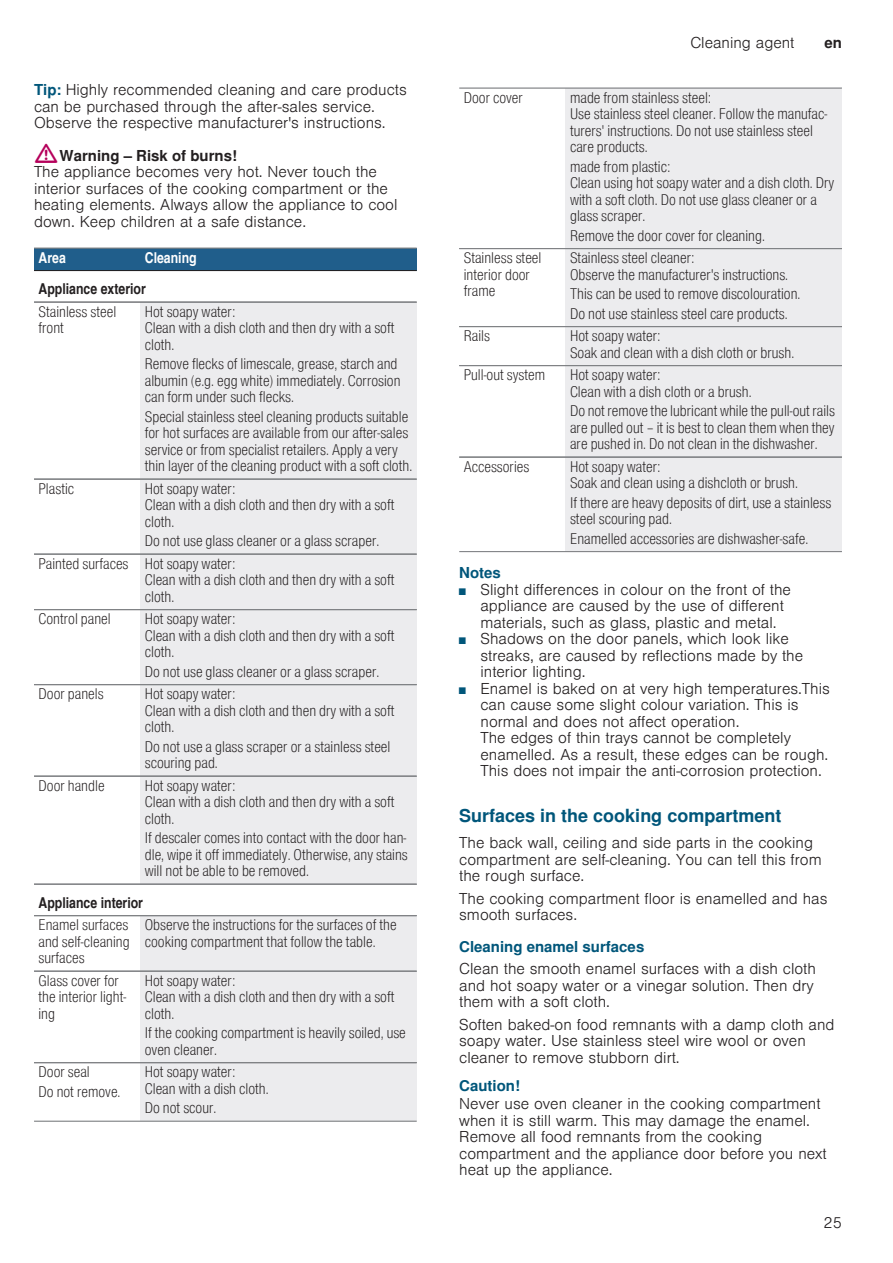
<style>
.page{position:relative;width:893px;height:1263px;background:#fff}
.page>*{position:absolute;margin:0;border:0;box-sizing:border-box;transform-origin:0 0}
.t1{font:700 18px "Nimbus San L";color:#00567a}
.t2{font:15px/16.5px "Nimbus San L Lig Con";color:#231f20}
.t3{font:300 15px/16.5px "Nimbus San L";color:#231f20}
.t4{font:700 15px "Nimbus San L";color:#00567a}
.t5{font:15px "Nimbus San L Bol Con";color:#231f20}
.t6{font:15px "Nimbus San L Bol Con";color:#fff}
.t7{font:700 15px "Nimbus San L";color:#231f20}
.s1{font-weight:700;color:#00567a}
.s2{font-family:"BSH Symb All";font-weight:400;font-size:21px;color:#b5015b}
.s3{font-weight:700}
.s4{font-size:9px;color:#00567a}
</style>
<div class="page">
<div style="left:34px;top:248px;width:106px;height:23px;background:#205e8b"></div>
<div style="left:140px;top:248px;width:277px;height:23px;background:#205e8b"></div>
<div style="left:140px;top:302px;width:277px;height:177px;background:#ececee"></div>
<div style="left:140px;top:479px;width:277px;height:75px;background:#ececee"></div>
<div style="left:140px;top:554px;width:277px;height:56px;background:#ececee"></div>
<div style="left:140px;top:610px;width:277px;height:75px;background:#ececee"></div>
<div style="left:140px;top:685px;width:277px;height:91px;background:#ececee"></div>
<div style="left:140px;top:776px;width:277px;height:108px;background:#ececee"></div>
<div style="left:140px;top:916px;width:277px;height:55px;background:#ececee"></div>
<div style="left:140px;top:971px;width:277px;height:92px;background:#ececee"></div>
<div style="left:140px;top:1063px;width:277px;height:58px;background:#ececee"></div>
<hr style="left:34px;top:248px;width:383px;height:1px;background:#808285">
<hr style="left:34px;top:270px;width:383px;height:1px;background:#231f20">
<hr style="left:34px;top:302px;width:383px;height:1px;background:#808285">
<hr style="left:34px;top:479px;width:383px;height:1px;background:#808285">
<hr style="left:34px;top:554px;width:383px;height:1px;background:#808285">
<hr style="left:34px;top:609px;width:383px;height:1px;background:#808285">
<hr style="left:34px;top:684px;width:383px;height:1px;background:#808285">
<hr style="left:34px;top:776px;width:383px;height:1px;background:#808285">
<hr style="left:34px;top:884px;width:383px;height:1px;background:#808285">
<hr style="left:34px;top:915px;width:383px;height:1px;background:#808285">
<hr style="left:34px;top:971px;width:383px;height:1px;background:#808285">
<hr style="left:34px;top:1062px;width:383px;height:1px;background:#808285">
<hr style="left:34px;top:1121px;width:383px;height:1px;background:#808285">
<div style="left:566px;top:88px;width:276px;height:161px;background:#ececee"></div>
<div style="left:566px;top:249px;width:276px;height:78px;background:#ececee"></div>
<div style="left:566px;top:327px;width:276px;height:39px;background:#ececee"></div>
<div style="left:566px;top:366px;width:276px;height:91px;background:#ececee"></div>
<div style="left:566px;top:457px;width:276px;height:95px;background:#ececee"></div>
<hr style="left:459px;top:87px;width:383px;height:2px;background:#808285">
<hr style="left:459px;top:248px;width:383px;height:1px;background:#808285">
<hr style="left:459px;top:326px;width:383px;height:1px;background:#808285">
<hr style="left:459px;top:365px;width:383px;height:1px;background:#808285">
<hr style="left:459px;top:456px;width:383px;height:2px;background:#808285">
<hr style="left:459px;top:551px;width:383px;height:1px;background:#808285">
<p class="t3" style="left:34px;top:82px;width:374px"><span class="s1">Tip:</span> Highly recommended cleaning and care products can be purchased through the after-sales service.<br>Observe the respective manufacturer's instructions.</p>
<p class="t3" style="left:34px;top:147px;width:365px"><span class="s2">:</span><span class="s3">Warning – Risk of burns!<br></span>The appliance becomes very hot. Never touch the interior surfaces of the cooking compartment or the heating elements. Always allow the appliance to cool down. Keep children at a safe distance.</p>
<p class="t6" style="left:39px;top:248px;width:29px">Area</p>
<p class="t6" style="left:145px;top:248px;width:53px">Cleaning</p>
<p class="t5" style="left:39px;top:279px;width:109px">Appliance exterior</p>
<p class="t2" style="left:39px;top:303px;width:79px">Stainless steel front</p>
<p class="t2" style="left:145px;top:303px;width:251px">Hot soapy water:<br>Clean with a dish cloth and then dry with a soft cloth.</p>
<p class="t2" style="left:145px;top:356px;width:257px">Remove flecks of limescale, grease, starch and albumin (e.g. egg white) immediately. Corrosion can form under such flecks.</p>
<p class="t2" style="left:145px;top:408px;width:269px">Special stainless steel cleaning products suitable for hot surfaces are available from our after-sales service or from specialist retailers. Apply a very thin layer of the cleaning product with a soft cloth.</p>
<p class="t2" style="left:39px;top:480px;width:37px">Plastic</p>
<p class="t2" style="left:145px;top:480px;width:251px">Hot soapy water:<br>Clean with a dish cloth and then dry with a soft cloth.</p>
<p class="t2" style="left:39px;top:530px;width:342px;line-height:22.5px;text-indent:106px">Do not use glass cleaner or a glass scraper.<br>Painted surfaces Hot soapy water:</p>
<p class="t2" style="left:145px;top:572px;width:251px">Clean with a dish cloth and then dry with a soft cloth.</p>
<p class="t2" style="left:39px;top:611px;width:74px">Control panel</p>
<p class="t2" style="left:145px;top:611px;width:251px">Hot soapy water:<br>Clean with a dish cloth and then dry with a soft cloth.</p>
<p class="t2" style="left:145px;top:663px;width:236px">Do not use glass cleaner or a glass scraper.</p>
<p class="t2" style="left:39px;top:686px;width:67px">Door panels</p>
<p class="t2" style="left:145px;top:686px;width:251px">Hot soapy water:<br>Clean with a dish cloth and then dry with a soft cloth.</p>
<p class="t2" style="left:145px;top:738px;width:247px">Do not use a glass scraper or a stainless steel scouring pad.</p>
<p class="t2" style="left:39px;top:777px;width:68px">Door handle</p>
<p class="t2" style="left:145px;top:777px;width:251px">Hot soapy water:<br>Clean with a dish cloth and then dry with a soft cloth.</p>
<p class="t2" style="left:145px;top:830px;width:265px;text-align:justify">If descaler comes into contact with the door han&shy;dle, wipe it off immediately. Otherwise, any stains will not be able to be removed.</p>
<p class="t5" style="left:39px;top:893px;width:106px">Appliance interior</p>
<p class="t2" style="left:39px;top:917px;width:93px;text-align:justify">Enamel surfaces and self-cleaning surfaces</p>
<p class="t2" style="left:145px;top:917px;width:253px">Observe the instructions for the surfaces of the cooking compartment that follow the table.</p>
<p class="t2" style="left:39px;top:972px;width:89px">Glass cover for the interior light&shy;ing</p>
<p class="t2" style="left:145px;top:972px;width:251px">Hot soapy water:<br>Clean with a dish cloth and then dry with a soft cloth.</p>
<p class="t2" style="left:145px;top:1025px;width:263px">If the cooking compartment is heavily soiled, use oven cleaner.</p>
<p class="t2" style="left:39px;top:1062px;width:84px;line-height:19.5px">Door seal<br>Do not remove.</p>
<p class="t2" style="left:145px;top:1064px;width:125px">Hot soapy water:<br>Clean with a dish cloth.</p>
<p class="t2" style="left:145px;top:1100px;width:73px">Do not scour.</p>
<p class="t3" style="left:690px;top:35px;width:106px">Cleaning agent</p>
<p class="t7" style="left:824px;top:34px;width:19px">en</p>
<p class="t2" style="left:464px;top:89px;width:61px">Door cover</p>
<p class="t2" style="left:570px;top:89px;width:259px">made from stainless steel:<br>Use stainless steel cleaner. Follow the manufac&shy;turers' instructions. Do not use stainless steel care products.</p>
<p class="t2" style="left:570px;top:158px;width:266px">made from plastic:<br>Clean using hot soapy water and a dish cloth. Dry with a soft cloth. Do not use glass cleaner or a glass scraper.</p>
<p class="t2" style="left:570px;top:227px;width:196px">Remove the door cover for cleaning.</p>
<p class="t2" style="left:464px;top:250px;width:79px">Stainless steel interior door frame</p>
<p class="t2" style="left:570px;top:250px;width:220px">Stainless steel cleaner:<br>Observe the manufacturer's instructions.</p>
<p class="t2" style="left:570px;top:284px;width:232px;line-height:19.5px">This can be used to remove discolouration.<br>Do not use stainless steel care products.</p>
<p class="t2" style="left:464px;top:328px;width:28px">Rails</p>
<p class="t2" style="left:570px;top:328px;width:226px">Hot soapy water:<br>Soak and clean with a dish cloth or brush.</p>
<p class="t2" style="left:464px;top:367px;width:83px">Pull-out system</p>
<p class="t2" style="left:570px;top:367px;width:183px">Hot soapy water:<br>Clean with a dish cloth or a brush.</p>
<p class="t2" style="left:570px;top:403px;width:266px;text-align:justify">Do not remove the lubricant while the pull-out rails are pulled out – it is best to clean them when they are pushed in. Do not clean in the dishwasher.</p>
<p class="t2" style="left:464px;top:458px;width:67px">Accessories</p>
<p class="t2" style="left:570px;top:458px;width:229px">Hot soapy water:<br>Soak and clean using a dishcloth or brush.</p>
<p class="t2" style="left:570px;top:494px;width:263px">If there are heavy deposits of dirt, use a stainless steel scouring pad.</p>
<p class="t2" style="left:570px;top:530px;width:240px">Enamelled accessories are dishwasher-safe.</p>
<p class="t4" style="left:459px;top:564px;width:43px">Notes</p>
<p class="t3" style="left:480px;top:581px;width:312px;text-indent:-21px"><span class="s4">■</span> Slight differences in colour on the front of the appliance are caused by the use of different materials, such as glass, plastic and metal.</p>
<p class="t3" style="left:480px;top:631px;width:324px;text-indent:-21px"><span class="s4">■</span> Shadows on the door panels, which look like streaks, are caused by reflections made by the interior lighting.</p>
<p class="t3" style="left:480px;top:680px;width:351px;text-indent:-21px"><span class="s4">■</span> Enamel is baked on at very high temperatures.This can cause some slight colour variation. This is normal and does not affect operation.<br>The edges of thin trays cannot be completely enamelled. As a result, these edges can be rough.<br>This does not impair the anti-corrosion protection.</p>
<p class="t1" style="left:459px;top:804px;width:324px">Surfaces in the cooking compartment</p>
<p class="t3" style="left:459px;top:835px;width:364px">The back wall, ceiling and side parts in the cooking compartment are self-cleaning. You can tell this from the rough surface.</p>
<p class="t3" style="left:459px;top:890px;width:370px">The cooking compartment floor is enamelled and has smooth surfaces.</p>
<p class="t4" style="left:459px;top:937px;width:187px">Cleaning enamel surfaces</p>
<p class="t3" style="left:459px;top:961px;width:358px">Clean the smooth enamel surfaces with a dish cloth and hot soapy water or a vinegar solution. Then dry them with a soft cloth.</p>
<p class="t3" style="left:459px;top:1016px;width:377px">Soften baked-on food remnants with a damp cloth and soapy water. Use stainless steel wire wool or oven cleaner to remove stubborn dirt.</p>
<p class="t4" style="left:459px;top:1077px;width:62px">Caution!</p>
<p class="t3" style="left:459px;top:1096px;width:369px">Never use oven cleaner in the cooking compartment when it is still warm. This may damage the enamel.<br>Remove all food remnants from the cooking compartment and the appliance door before you next heat up the appliance.</p>
<p class="t3" style="left:824px;top:1215px;width:20px">25</p>
</div>
